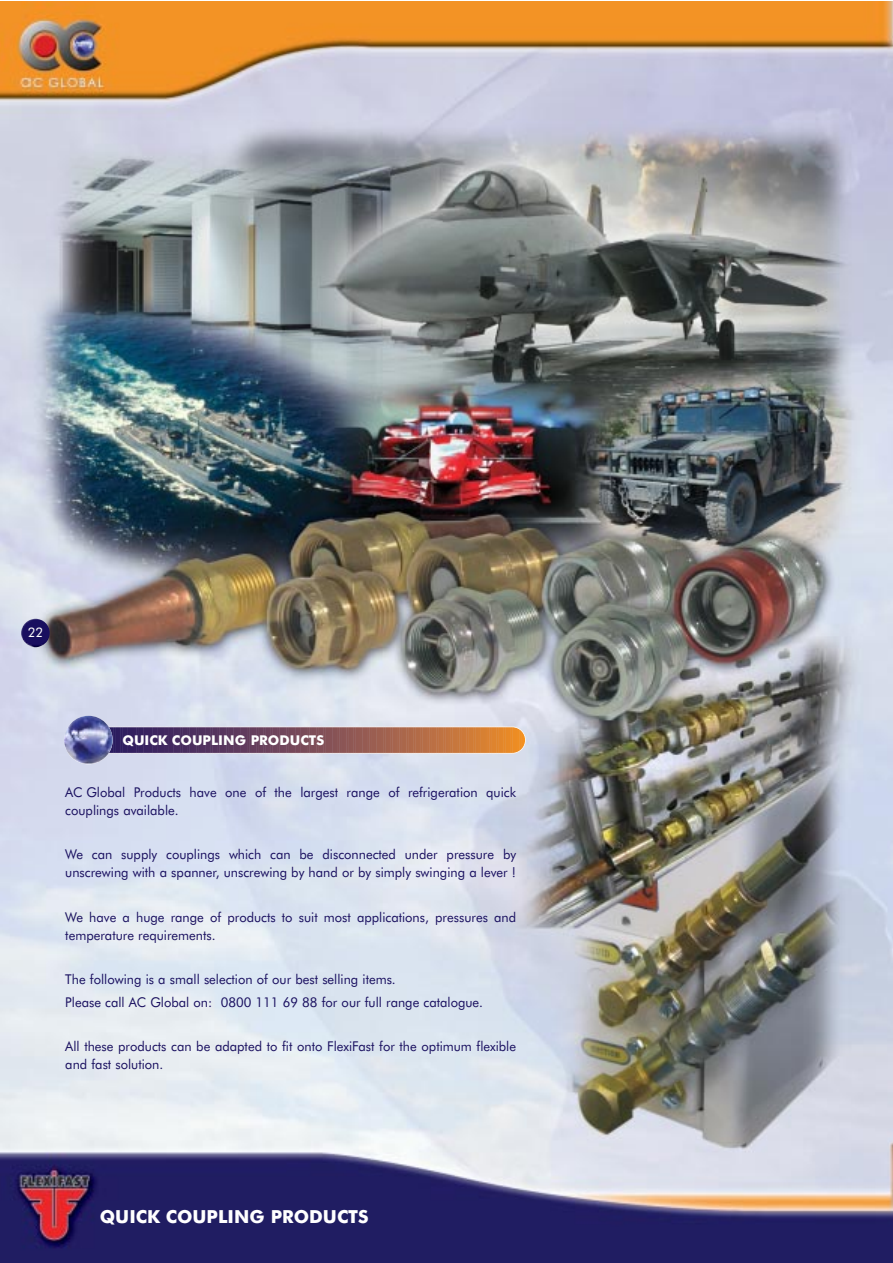
<style>
.page{position:relative;width:893px;height:1263px;background:#fff}
.page>*{position:absolute;margin:0;border:0;box-sizing:border-box;transform-origin:0 0}
.t1{font:700 18px "Futura BT";color:#fff}
.t2{font:13.5px/18px "Futura BT";color:#190f5f;scale:.96 1}
.t3{font:700 13.5px "Futura BT";color:#fff}
.t4{font:13.2px "Futura BT";color:#fff}
</style>
<div class="page">
<img style="left:0;top:2px;width:892px;height:1261px">
<svg style="left:111px;top:727px;width:415px;height:26px;background:#865353"></svg>
<div style="left:74px;top:727px;width:452px;height:27px;border:2px solid #fff;border-radius:14px"></div>
<img style="left:64px;top:716px;width:49px;height:48px;border-radius:50%">
<img style="left:21px;top:619px;width:29px;height:28px;border-radius:50%">
<p class="t4" style="left:28px;top:628px;width:17px">22</p>
<p class="t3" style="left:122px;top:735px;width:203px">QUICK COUPLING PRODUCTS</p>
<p class="t2" style="left:65px;top:785px;width:471px">AC Global Products have one of the largest range of refrigeration quick couplings available.</p>
<p class="t2" style="left:65px;top:847px;width:471px">We can supply couplings which can be disconnected under pressure by unscrewing with a spanner, unscrewing by hand or by simply swinging a lever !</p>
<p class="t2" style="left:65px;top:910px;width:471px">We have a huge range of products to suit most applications, pressures and temperature requirements.</p>
<p class="t2" style="left:65px;top:970px;width:436px;line-height:22.2px">The following is a small selection of our best selling items.<br>Please call AC Global on: 0800 111 69 88 for our full range catalogue.</p>
<p class="t2" style="left:65px;top:1039px;width:471px">All these products can be adapted to fit onto FlexiFast for the optimum flexible and fast solution.</p>
<h1 class="t1" style="left:100px;top:1211px;width:270px">QUICK COUPLING PRODUCTS</h1>
</div>
